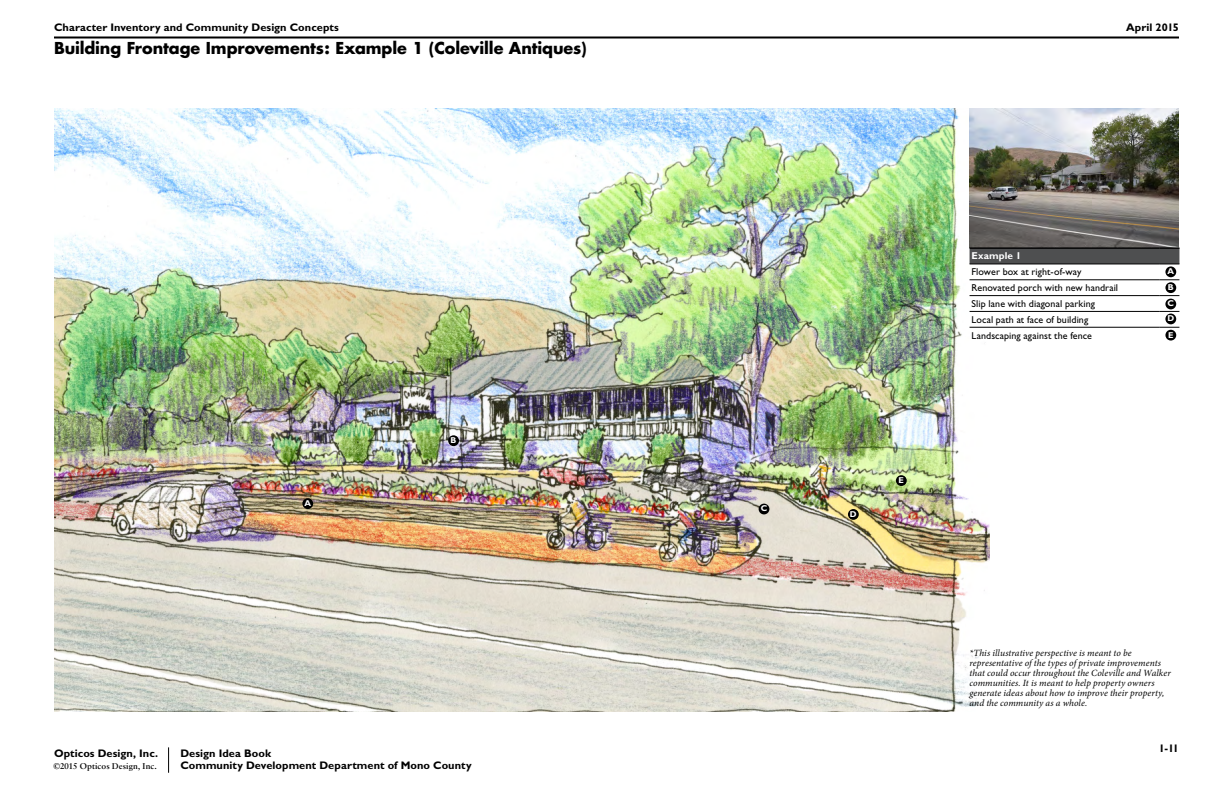
<style>
.page{position:relative;width:1224px;height:792px;background:#fff}
.page>*{position:absolute;margin:0;border:0;box-sizing:border-box;transform-origin:0 0}
.t1{font:700 16px "Futura";letter-spacing:-.005em;color:#000}
.t2{font:700 11px/12px "Gill Sans Std";letter-spacing:.005em;color:#000}
.t3{font:10px/15.8px "Gill Sans Std";letter-spacing:.01em;color:#000}
.t4{font:700 10px "Gill Sans Std";letter-spacing:.01em;color:#fff}
.t5{font:italic 9.5px/10px "Minion Pro";letter-spacing:.005em;color:#000}
.t6{font:600 9px "Sabon";letter-spacing:.01em;color:#000}
.t7{font:700 8.5px/16.1px "Gill Sans Std";color:#fff;text-align:justify}
</style>
<div class="page">
<hr style="left:54px;top:36px;width:1125px;height:2px;background:#000">
<img style="left:54px;top:108px;width:936px;height:603px">
<div style="left:302px;top:498px;width:11px;height:11px;background:#000;border-radius:50%"></div>
<div style="left:448px;top:435px;width:11px;height:11px;background:#000;border-radius:50%"></div>
<div style="left:848px;top:509px;width:11px;height:11px;background:#000;border-radius:50%"></div>
<div style="left:759px;top:504px;width:10px;height:10px;background:#000;border-radius:50%"></div>
<div style="left:896px;top:475px;width:11px;height:11px;background:#000;border-radius:50%"></div>
<img style="left:970px;top:108px;width:209px;height:139px">
<hr style="left:970px;top:327px;width:189px;height:1px;background:#000">
<svg style="left:1159px;top:327px;width:20px;height:1px"></svg>
<hr style="left:970px;top:280px;width:189px;height:1px;background:#000">
<svg style="left:1159px;top:280px;width:20px;height:1px"></svg>
<hr style="left:970px;top:295px;width:189px;height:1px;background:#000">
<hr style="left:970px;top:311px;width:189px;height:1px;background:#000">
<svg style="left:1159px;top:295px;width:20px;height:1px"></svg>
<svg style="left:1159px;top:311px;width:20px;height:1px"></svg>
<hr style="left:970px;top:247px;width:189px;height:2px;background:#000">
<hr style="left:1159px;top:247px;width:20px;height:2px;background:#000">
<svg style="left:970px;top:248px;width:209px;height:17px;background:#4b4c4c"></svg>
<div style="left:1165px;top:266px;width:11px;height:11px;background:#000;border-radius:50%"></div>
<div style="left:1165px;top:282px;width:11px;height:11px;background:#000;border-radius:50%"></div>
<div style="left:1165px;top:299px;width:11px;height:10px;background:#000;border-radius:50%"></div>
<div style="left:1165px;top:314px;width:11px;height:10px;background:#000;border-radius:50%"></div>
<div style="left:1165px;top:330px;width:11px;height:11px;background:#000;border-radius:50%"></div>
<svg style="left:168px;top:747px;width:1px;height:26px"></svg>
<p class="t2" style="left:54px;top:22px;width:286px">Character Inventory and Community Design Concepts</p>
<p class="t2" style="left:1126px;top:22px;width:54px">April 2015</p>
<h1 class="t1" style="left:54px;top:37px;width:534px">Building Frontage Improvements: Example 1 (Coleville Antiques)</h1>
<p class="t7" style="left:304px;top:495px;width:8px">A</p>
<p class="t7" style="left:451px;top:432px;width:7px">B</p>
<p class="t2" style="left:54px;top:747px;width:106px">Opticos Design, Inc.</p>
<p class="t6" style="left:53px;top:760px;width:105px">©2015 Opticos Design, Inc.</p>
<p class="t2" style="left:180px;top:747px;width:293px">Design Idea Book<br>Community Development Department of Mono County</p>
<p class="t7" style="left:761px;top:501px;width:8px">C</p>
<p class="t7" style="left:850px;top:506px;width:8px">D</p>
<p class="t7" style="left:899px;top:472px;width:7px">E</p>
<p class="t4" style="left:972px;top:250px;width:51px">Example 1</p>
<p class="t3" style="left:972px;top:264px;width:148px">Flower box at right-of-way<br>Renovated porch with new handrail<br>Slip lane with diagonal parking<br>Local path at face of building<br>Landscaping against the fence</p>
<p class="t7" style="left:1168px;top:263px;width:8px">A B C</p>
<p class="t7" style="left:1167px;top:310px;width:8px">D<br>E</p>
<p class="t5" style="left:970px;top:648px;width:203px">*This illustrative perspective is meant to be representative of the types of private improvements that could occur throughout the Coleville and Walker communities. It is meant to help property owners generate ideas about how to improve their property, and the community as a whole.</p>
<p class="t2" style="left:1159px;top:742px;width:22px">1-11</p>
</div>
